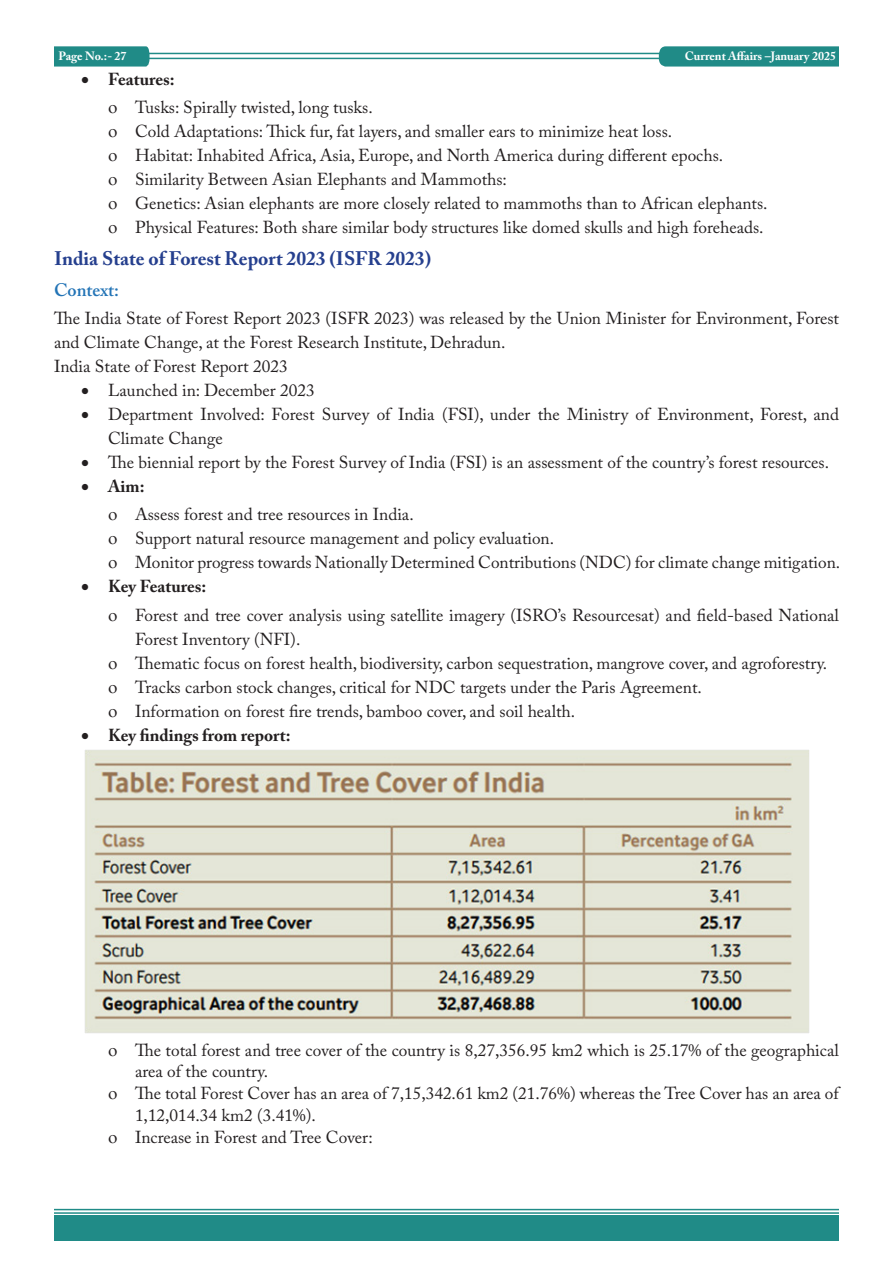
<style>
.page{position:relative;width:893px;height:1263px;background:#fff}
.page>*{position:absolute;margin:0;border:0;box-sizing:border-box;transform-origin:0 0}
.Main_Heading{font:700 19.5px "Adobe Caslon Pro";color:#253f8e}
.Sub_heading{font:600 18px "Adobe Caslon Pro";color:#2374b6}
.Paragraph{font:17.25px/24px "Adobe Caslon Pro";color:#231f20}
.t1{font:700 17.25px "Adobe Caslon Pro";color:#231f20}
.t2{font:700 12px "Adobe Caslon Pro";color:#fff}
</style>
<div class="page">
<hr style="left:148px;top:53px;width:691px;height:1px;background:#208b87">
<hr style="left:148px;top:58px;width:690px;height:1px;background:#208b87">
<svg style="left:54px;top:46px;width:96px;height:21px;background:#2a908c"></svg>
<svg style="left:659px;top:46px;width:180px;height:21px;background:#29908c"></svg>
<hr style="left:54px;top:1209px;width:785px;height:1px;background:#208b87">
<hr style="left:54px;top:1212px;width:785px;height:2px;background:#208b87">
<div style="left:54px;top:1215px;width:785px;height:26px;background:#208b87"></div>
<img style="left:85px;top:750px;width:724px;height:283px">
<p class="t2" style="left:59px;top:49px;width:70px">Page No.:- 27</p>
<p class="t2" style="left:685px;top:49px;width:153px">Current Affairs –January 2025</p>
<p class="t1" style="left:81px;top:69px;width:95px">• Features:</p>
<p class="Paragraph" style="left:108px;top:95px;width:266px">□ Tusks: Spirally twisted, long tusks.</p>
<p class="Paragraph" style="left:108px;top:119px;width:566px">□ Cold Adaptations: Thick fur, fat layers, and smaller ears to minimize heat loss.</p>
<p class="Paragraph" style="left:108px;top:143px;width:617px">□ Habitat: Inhabited Africa, Asia, Europe, and North America during different epochs.</p>
<p class="Paragraph" style="left:108px;top:167px;width:400px">□ Similarity Between Asian Elephants and Mammoths:</p>
<p class="Paragraph" style="left:108px;top:191px;width:661px">□ Genetics: Asian elephants are more closely related to mammoths than to African elephants.</p>
<p class="Paragraph" style="left:108px;top:215px;width:657px">□ Physical Features: Both share similar body structures like domed skulls and high foreheads.</p>
<p class="Main_Heading" style="left:54px;top:247px;width:379px">India State of Forest Report 2023 (ISFR 2023)</p>
<p class="Sub_heading" style="left:54px;top:279px;width:67px">Context:</p>
<p class="Paragraph" style="left:54px;top:306px;width:786px">The India State of Forest Report 2023 (ISFR 2023) was released by the Union Minister for Environment, Forest and Climate Change, at the Forest Research Institute, Dehradun.</p>
<p class="Paragraph" style="left:54px;top:354px;width:235px">India State of Forest Report 2023</p>
<p class="Paragraph" style="left:81px;top:378px;width:235px">• Launched in: December 2023</p>
<p class="Paragraph" style="left:108px;top:402px;width:732px;text-indent:-27px">• Department Involved: Forest Survey of India (FSI), under the Ministry of Environment, Forest, and<br>Climate Change</p>
<p class="Paragraph" style="left:81px;top:450px;width:750px">• The biennial report by the Forest Survey of India (FSI) is an assessment of the country’s forest resources.</p>
<p class="t1" style="left:81px;top:475px;width:65px">• Aim:</p>
<p class="Paragraph" style="left:108px;top:502px;width:307px">□ Assess forest and tree resources in India.</p>
<p class="Paragraph" style="left:108px;top:526px;width:448px">□ Support natural resource management and policy evaluation.</p>
<p class="Paragraph" style="left:108px;top:550px;width:734px">□ Monitor progress towards Nationally Determined Contributions (NDC) for climate change mitigation.</p>
<p class="t1" style="left:81px;top:576px;width:127px">• Key Features:</p>
<p class="Paragraph" style="left:135px;top:603px;width:705px;text-indent:-27px">□ Forest and tree cover analysis using satellite imagery (ISRO’s Resourcesat) and field-based National<br>Forest Inventory (NFI).</p>
<p class="Paragraph" style="left:108px;top:651px;width:721px">□ Thematic focus on forest health, biodiversity, carbon sequestration, mangrove cover, and agroforestry.</p>
<p class="Paragraph" style="left:108px;top:675px;width:595px">□ Tracks carbon stock changes, critical for NDC targets under the Paris Agreement.</p>
<p class="Paragraph" style="left:108px;top:699px;width:469px">□ Information on forest fire trends, bamboo cover, and soil health.</p>
<p class="t1" style="left:81px;top:724px;width:211px">• Key findings from report:</p>
<p class="Paragraph" style="left:135px;top:1039px;width:705px;line-height:21.8px;text-indent:-27px">□ The total forest and tree cover of the country is 8,27,356.95 km2 which is 25.17% of the geographical area of the country.</p>
<p class="Paragraph" style="left:135px;top:1082px;width:705px;line-height:21.8px;text-indent:-27px">□ The total Forest Cover has an area of 7,15,342.61 km2 (21.76%) whereas the Tree Cover has an area of<br>1,12,014.34 km2 (3.41%).</p>
<p class="Paragraph" style="left:108px;top:1125px;width:266px">□ Increase in Forest and Tree Cover:</p>
</div>
